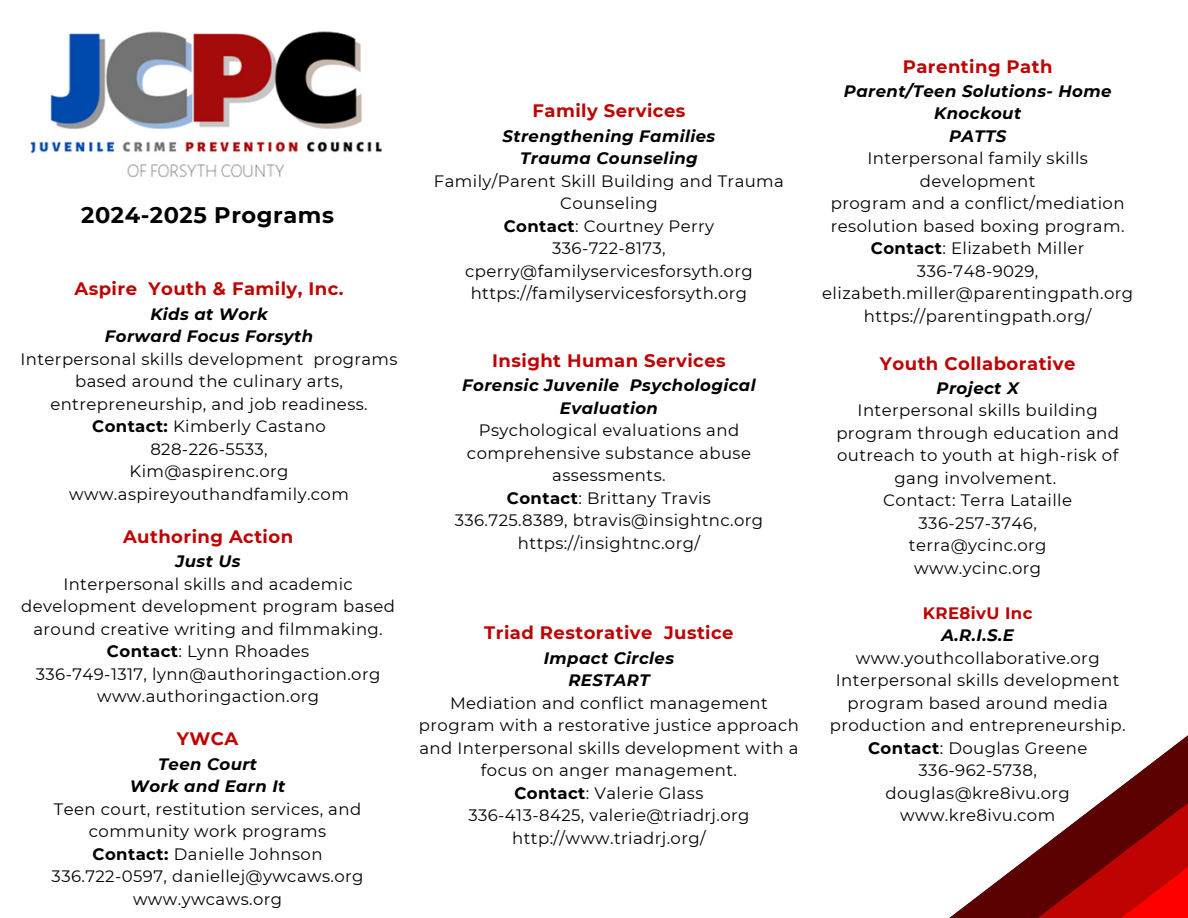
<style>
.page{position:relative;width:1188px;height:918px;background:#fff}
.page>*{position:absolute;margin:0;border:0;box-sizing:border-box;transform-origin:0 0}
.t1{font:700 22.5px "Montserrat";letter-spacing:.025em;color:#000}
.t2{font:700 18px "Montserrat";letter-spacing:.025em;color:#bf0303}
.t3{font:16.5px/22.5px "Montserrat";letter-spacing:.025em;color:#000;text-align:center}
.t4{font:italic 700 16.5px/22.5px "Montserrat";letter-spacing:.025em;color:#000;text-align:center}
.t5{font:700 16.5px "Montserrat";letter-spacing:.025em;color:#bf0303}
.s1{font-weight:700}
</style>
<div class="page">
<svg style="left:1103px;top:752px;width:85px;height:48px;fill:#5b0101"></svg>
<svg style="left:949px;top:800px;width:239px;height:118px"></svg>
<img style="left:30px;top:31px;width:352px;height:147px">
<h1 class="t1" style="left:81px;top:201px;width:254px">2024-2025 Programs</h1>
<p class="t2" style="left:74px;top:278px;width:271px">Aspire Youth &amp; Family, Inc.</p>
<p class="t4" style="left:150px;top:303px;width:119px">Kids at Work</p>
<p class="t4" style="left:105px;top:325px;width:210px">Forward Focus Forsyth</p>
<p class="t3" style="left:21px;top:348px;width:379px">Interpersonal skills development programs</p>
<p class="t3" style="left:75px;top:370px;width:269px">based around the culinary arts,</p>
<p class="t3" style="left:50px;top:393px;width:319px">entrepreneurship, and job readiness.</p>
<p class="t3" style="left:92px;top:415px;width:235px"><span class="s1">Contact:</span> Kimberly Castano</p>
<p class="t3" style="left:150px;top:438px;width:119px">828-226-5533,</p>
<p class="t3" style="left:130px;top:460px;width:161px">Kim@aspirenc.org</p>
<p class="t3" style="left:69px;top:483px;width:281px">www.aspireyouthandfamily.com</p>
<p class="t2" style="left:123px;top:525px;width:172px">Authoring Action</p>
<p class="t4" style="left:176px;top:550px;width:67px">Just Us</p>
<p class="t3" style="left:21px;top:573px;width:375px">Interpersonal skills and academic development development program based around creative writing and filmmaking.</p>
<p class="t3" style="left:107px;top:640px;width:204px"><span class="s1">Contact</span>: Lynn Rhoades</p>
<p class="t3" style="left:36px;top:663px;width:346px">336-749-1317, lynn@authoringaction.org</p>
<p class="t3" style="left:97px;top:685px;width:223px">www.authoringaction.org</p>
<p class="t2" style="left:177px;top:728px;width:63px">YWCA</p>
<p class="t4" style="left:158px;top:753px;width:101px">Teen Court</p>
<p class="t4" style="left:130px;top:775px;width:157px">Work and Earn It</p>
<p class="t3" style="left:54px;top:798px;width:309px">Teen court, restitution services, and community work programs</p>
<p class="t3" style="left:93px;top:843px;width:231px"><span class="s1">Contact:</span> Danielle Johnson</p>
<p class="t3" style="left:52px;top:865px;width:313px">336.722-0597, daniellej@ywcaws.org</p>
<p class="t3" style="left:133px;top:888px;width:151px">www.ywcaws.org</p>
<p class="t2" style="left:533px;top:99px;width:154px">Family Services</p>
<p class="t4" style="left:503px;top:124px;width:214px">Strengthening Families</p>
<p class="t4" style="left:520px;top:147px;width:179px">Trauma Counseling</p>
<p class="t3" style="left:434px;top:169px;width:351px">Family/Parent Skill Building and Trauma<br>Counseling</p>
<p class="t3" style="left:504px;top:214px;width:212px"><span class="s1">Contact</span>: Courtney Perry</p>
<p class="t3" style="left:465px;top:237px;width:289px">336-722-8173, cperry@familyservicesforsyth.org</p>
<p class="t3" style="left:471px;top:282px;width:278px">https://familyservicesforsyth.org</p>
<p class="t2" style="left:492px;top:349px;width:235px">Insight Human Services</p>
<p class="t4" style="left:462px;top:374px;width:295px">Forensic Juvenile Psychological<br>Evaluation</p>
<p class="t3" style="left:467px;top:419px;width:285px">Psychological evaluations and comprehensive substance abuse assessments.</p>
<p class="t3" style="left:507px;top:487px;width:206px"><span class="s1">Contact</span>: Brittany Travis</p>
<p class="t3" style="left:455px;top:509px;width:310px">336.725.8389, btravis@insightnc.org</p>
<p class="t3" style="left:518px;top:532px;width:183px">https://insightnc.org/</p>
<p class="t2" style="left:484px;top:621px;width:251px">Triad Restorative Justice</p>
<p class="t4" style="left:544px;top:646px;width:132px">Impact Circles</p>
<p class="t4" style="left:568px;top:669px;width:83px">RESTART</p>
<p class="t3" style="left:419px;top:691px;width:382px">Mediation and conflict management program with a restorative justice approach and Interpersonal skills development with a focus on anger management.</p>
<p class="t3" style="left:514px;top:781px;width:191px"><span class="s1">Contact</span>: Valerie Glass</p>
<p class="t3" style="left:468px;top:804px;width:283px">336-413-8425, valerie@triadrj.org</p>
<p class="t3" style="left:512px;top:826px;width:195px">http://www.triadrj.org/</p>
<p class="t2" style="left:903px;top:56px;width:151px">Parenting Path</p>
<p class="t4" style="left:844px;top:79px;width:269px">Parent/Teen Solutions- Home</p>
<p class="t4" style="left:934px;top:102px;width:89px">Knockout</p>
<p class="t4" style="left:949px;top:124px;width:59px">PATTS</p>
<p class="t3" style="left:867px;top:147px;width:222px">Interpersonal family skills development</p>
<p class="t3" style="left:831px;top:192px;width:295px;text-align:left">program and a conflict/mediation resolution based boxing program.</p>
<p class="t3" style="left:871px;top:237px;width:215px"><span class="s1">Contact</span>: Elizabeth Miller</p>
<p class="t3" style="left:822px;top:259px;width:312px">336-748-9029, elizabeth.miller@parentingpath.org</p>
<p class="t3" style="left:864px;top:304px;width:229px">https://parentingpath.org/</p>
<p class="t2" style="left:880px;top:353px;width:197px">Youth Collaborative</p>
<p class="t4" style="left:937px;top:376px;width:84px">Project X</p>
<p class="t3" style="left:836px;top:399px;width:284px">Interpersonal skills building program through education and outreach to youth at high-risk of gang involvement.</p>
<p class="t3" style="left:883px;top:489px;width:190px">Contact: Terra Lataille</p>
<p class="t3" style="left:919px;top:511px;width:120px">336-257-3746,</p>
<p class="t3" style="left:909px;top:534px;width:139px">terra@ycinc.org</p>
<p class="t3" style="left:914px;top:556px;width:129px">www.ycinc.org</p>
<p class="t5" style="left:923px;top:603px;width:111px">KRE8ivU Inc</p>
<p class="t4" style="left:941px;top:624px;width:74px">A.R.I.S.E</p>
<p class="t3" style="left:856px;top:646px;width:245px">www.youthcollaborative.org</p>
<p class="t3" style="left:830px;top:669px;width:297px">Interpersonal skills development program based around media production and entrepreneurship.</p>
<p class="t3" style="left:868px;top:736px;width:221px"><span class="s1">Contact</span>: Douglas Greene</p>
<p class="t3" style="left:919px;top:759px;width:120px">336-962-5738,</p>
<p class="t3" style="left:886px;top:781px;width:186px">douglas@kre8ivu.org</p>
<p class="t3" style="left:900px;top:804px;width:157px">www.kre8ivu.com</p>
</div>
